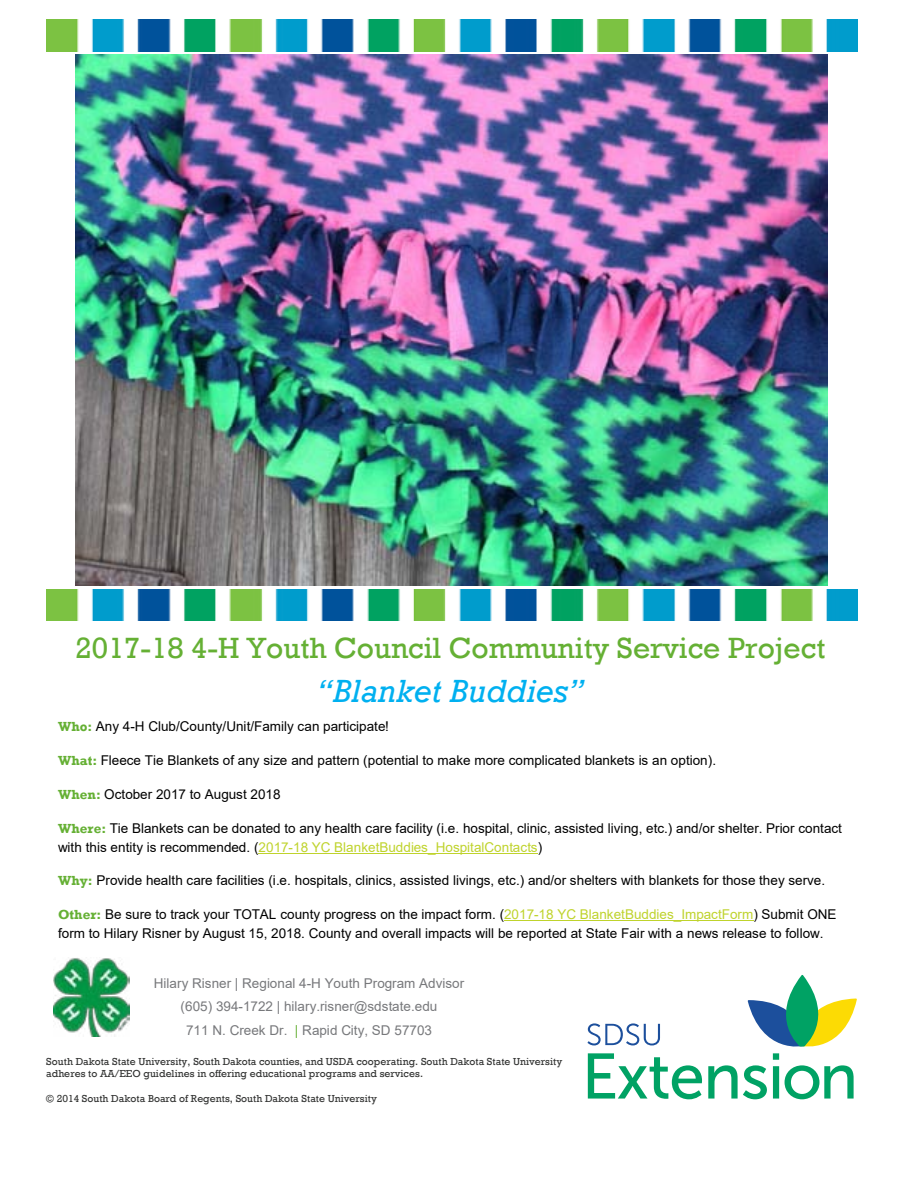
<style>
.page{position:relative;width:918px;height:1188px;background:#fff}
.page>*{position:absolute;margin:0;border:0;box-sizing:border-box;transform-origin:0 0}
.t1{font:italic 33px "Rockwell";color:#00b0f0}
.t2{font:30px "Rockwell";color:#65b034}
.t3{font:13.5px/18.8px "Arial";letter-spacing:.005em;color:#000}
.t4{font:13.5px/23.2px "Arial";letter-spacing:.005em;color:#77787b;text-align:center}
.t5{font:10.5px/12.3px "Rockwell";color:#313231}
.s1{font-family:"Rockwell";font-weight:700;color:#65b034}
.s2{color:#bfd32c}
.s3{color:#65b034}
</style>
<div class="page">
<img style="left:46px;top:20px;width:811px;height:31px">
<img style="left:47px;top:589px;width:811px;height:32px">
<svg style="left:588px;top:1053px;width:114px;height:46px"></svg>
<svg style="left:587px;top:1023px;width:73px;height:22px"></svg>
<svg style="left:708px;top:975px;width:149px;height:124px"></svg>
<img style="left:75px;top:55px;width:753px;height:531px">
<hr style="left:259px;top:853px;width:279px;height:1px;background:#bfd32c">
<hr style="left:504px;top:921px;width:249px;height:1px;background:#bfd32c">
<img style="left:53px;top:958px;width:77px;height:79px">
<h2 class="t2" style="left:75px;top:631px;width:752px">2017-18 4-H Youth Council Community Service Project</h2>
<h1 class="t1" style="left:317px;top:672px;width:269px">“Blanket Buddies”</h1>
<p class="t3" style="left:58px;top:717px;width:332px"><span class="s1">Who:</span> Any 4-H Club/County/Unit/Family can participate!</p>
<p class="t3" style="left:58px;top:751px;width:660px"><span class="s1">What:</span> Fleece Tie Blankets of any size and pattern (potential to make more complicated blankets is an option).</p>
<p class="t3" style="left:58px;top:785px;width:224px"><span class="s1">When:</span> October 2017 to August 2018</p>
<p class="t3" style="left:58px;top:819px;width:785px"><span class="s1">Where:</span> Tie Blankets can be donated to any health care facility (i.e. hospital, clinic, assisted living, etc.) and/or shelter. Prior contact with this entity is recommended. (<span class="s2">2017-18 YC BlanketBuddies_HospitalContacts</span>)</p>
<p class="t3" style="left:58px;top:871px;width:769px"><span class="s1">Why:</span> Provide health care facilities (i.e. hospitals, clinics, assisted livings, etc.) and/or shelters with blankets for those they serve.</p>
<p class="t3" style="left:58px;top:905px;width:780px"><span class="s1">Other:</span> Be sure to track your TOTAL county progress on the impact form. (<span class="s2">2017-18 YC BlanketBuddies_ImpactForm</span>) Submit ONE form to Hilary Risner by August 15, 2018. County and overall impacts will be reported at State Fair with a news release to follow.</p>
<p class="t4" style="left:154px;top:972px;width:312px">Hilary Risner | Regional 4-H Youth Program Advisor (605) 394-1722 | hilary.risner@sdstate.edu<br>711 N. Creek Dr. <span class="s3">|</span> Rapid City, SD 57703</p>
<p class="t5" style="left:46px;top:1055px;width:517px">South Dakota State University, South Dakota counties, and USDA cooperating. South Dakota State University adheres to AA/EEO guidelines in offering educational programs and services.</p>
<p class="t5" style="left:46px;top:1092px;width:332px">© 2014 South Dakota Board of Regents, South Dakota State University</p>
</div>
